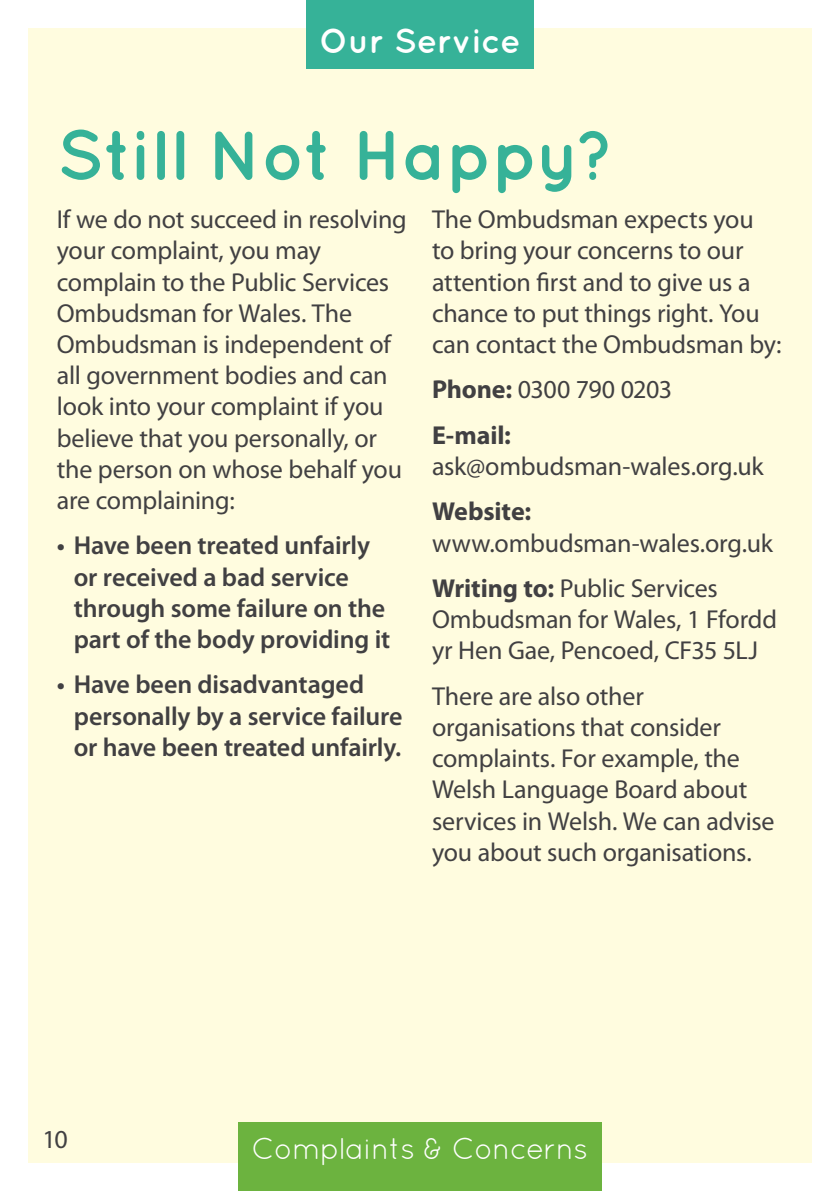
<style>
.page{position:relative;width:840px;height:1191px;background:#fff}
.page>*{position:absolute;margin:0;border:0;box-sizing:border-box;transform-origin:0 0}
.t1{font:700 70px "Quicksand";color:#36b298}
.t2{font:700 34px "Quicksand";color:#fff}
.t3{font:30px "Quicksand";letter-spacing:-.02em;color:#fff}
.t4{font:26px/31.2px "Myriad Pro";letter-spacing:-.01em;color:#414042}
.t5{font:600 26px/31.2px "Myriad Pro";letter-spacing:-.005em;color:#414042}
.t6{font:700 26px/45.4px "Myriad Pro";letter-spacing:-.005em;color:#414042}
.s1{font-weight:400}
.s2{font-weight:700}
</style>
<div class="page">
<div style="left:28px;top:28px;width:783px;height:1134px;background:#fffcdf"></div>
<div style="left:306px;top:0;width:227px;height:68px;background:#36b298"></div>
<div style="left:238px;top:1123px;width:363px;height:68px;background:#6cb33f"></div>
<h2 class="t2" style="left:319px;top:20px;width:203px">Our Service</h2>
<h1 class="t1" style="left:57px;top:113px;width:558px">Still Not Happy?</h1>
<p class="t4" style="left:57px;top:203px;width:351px">If we do not succeed in resolving your complaint, you may complain to the Public Services<br>Ombudsman for Wales. The<br>Ombudsman is independent of all government bodies and can look into your complaint if you believe that you personally, or the person on whose behalf you are complaining:</p>
<p class="t5" style="left:74px;top:529px;width:318px;text-indent:-17px">• Have been treated unfairly or received a bad service through some failure on the part of the body providing it</p>
<p class="t5" style="left:74px;top:668px;width:330px;text-indent:-17px">• Have been disadvantaged personally by a service failure or have been treated unfairly.</p>
<p class="t4" style="left:432px;top:203px;width:351px">The Ombudsman expects you to bring your concerns to our attention first and to give us a chance to put things right. You can contact the Ombudsman by:</p>
<p class="t6" style="left:432px;top:366px;width:241px">Phone: <span class="s1">0300 790 0203<br></span>E-mail:</p>
<p class="t4" style="left:432px;top:450px;width:333px">ask@ombudsman-wales.org.uk</p>
<p class="t6" style="left:432px;top:488px;width:101px">Website:</p>
<p class="t4" style="left:432px;top:520px;width:342px;line-height:45.4px">www.ombudsman-wales.org.uk<br><span class="s2">Writing to:</span> Public Services</p>
<p class="t4" style="left:432px;top:603px;width:346px">Ombudsman for Wales, 1 Ffordd yr Hen Gae, Pencoed, CF35 5LJ</p>
<p class="t4" style="left:432px;top:680px;width:344px">There are also other organisations that consider complaints. For example, the<br>Welsh Language Board about services in Welsh. We can advise you about such organisations.</p>
<p class="t4" style="left:43px;top:1123px;width:27px">10</p>
<p class="t3" style="left:251px;top:1131px;width:338px">Complaints &amp; Concerns</p>
</div>
